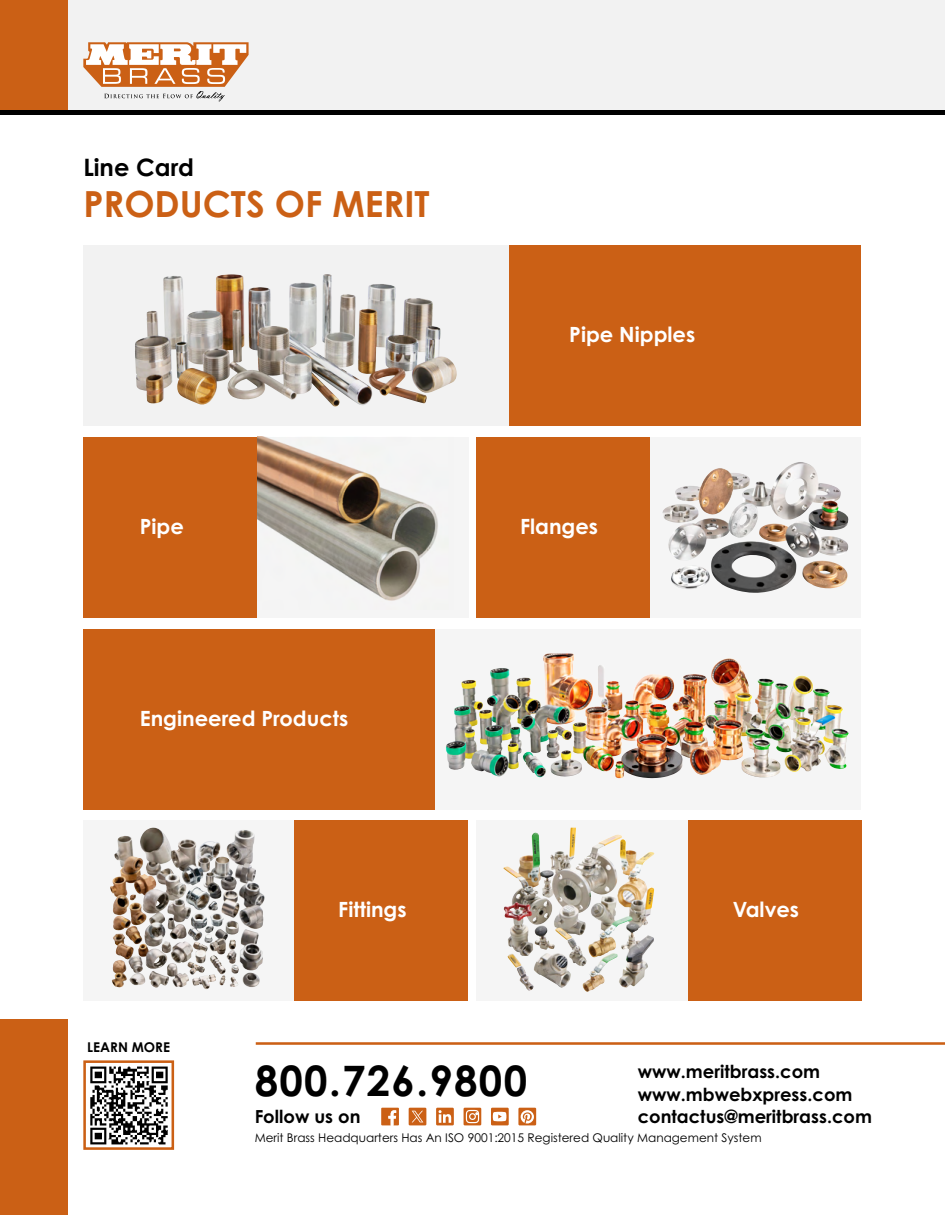
<style>
.page{position:relative;width:945px;height:1215px;background:#fff}
.page>*{position:absolute;margin:0;border:0;box-sizing:border-box;transform-origin:0 0}
.t1{font:700 42px "Century Gothic Pro";letter-spacing:.03em;color:#000}
.t2{font:700 36px "Century Gothic Pro";color:#cb6015}
.t3{font:700 24px "Century Gothic Pro";color:#000}
.t4{font:700 21px "Century Gothic Pro";color:#fff}
.t5{font:700 18px/22.5px "Century Gothic Pro";color:#000}
.t6{font:700 13.5px "Century Gothic Pro";color:#000}
.t7{font:12px "Century Gothic Pro";color:#000}
</style>
<div class="page">
<svg style="left:83px;top:245px;width:427px;height:181px;fill:#f2f2f2"></svg>
<div style="left:68px;top:0;width:877px;height:112px;background:#f2f2f2"></div>
<div style="left:0;top:0;width:68px;height:112px;background:#cb6015"></div>
<svg style="left:83px;top:42px;width:166px;height:60px"></svg>
<hr style="left:0;top:110px;width:945px;height:4px;background:#000">
<div style="left:0;top:1019px;width:68px;height:196px;background:#cb6015"></div>
<img style="left:135px;top:275px;width:90px;height:81px">
<img style="left:90px;top:1066px;width:78px;height:79px">
<div style="left:83px;top:1060px;width:91px;height:90px;border:3px solid #cb6015"></div>
<hr style="left:256px;top:1042px;width:689px;height:3px;background:#cb6015">
<svg style="left:464px;top:1108px;width:17px;height:17px"></svg>
<svg style="left:466px;top:1110px;width:13px;height:13px"></svg>
<svg style="left:436px;top:1108px;width:18px;height:17px"></svg>
<svg style="left:439px;top:1110px;width:12px;height:13px"></svg>
<svg style="left:381px;top:1108px;width:18px;height:17px"></svg>
<svg style="left:491px;top:1108px;width:18px;height:17px"></svg>
<svg style="left:493px;top:1112px;width:13px;height:9px"></svg>
<div style="left:518px;top:1108px;width:18px;height:17px;background:#cb6015"></div>
<svg style="left:521px;top:1110px;width:13px;height:13px"></svg>
<div style="left:510px;top:245px;width:351px;height:181px;background:#cb6015"></div>
<div style="left:257px;top:437px;width:211px;height:181px;background:#f5f5f5"></div>
<div style="left:83px;top:437px;width:174px;height:181px;background:#cb6015"></div>
<img style="left:662px;top:461px;width:187px;height:132px">
<div style="left:476px;top:437px;width:174px;height:181px;background:#cb6015"></div>
<img style="left:257px;top:437px;width:181px;height:164px">
<img style="left:668px;top:465px;width:180px;height:96px">
<img style="left:445px;top:653px;width:404px;height:126px">
<div style="left:83px;top:629px;width:352px;height:181px;background:#cb6015"></div>
<img style="left:446px;top:654px;width:101px;height:108px">
<svg style="left:111px;top:827px;width:154px;height:163px"></svg>
<div style="left:294px;top:820px;width:174px;height:181px;background:#cb6015"></div>
<img style="left:503px;top:827px;width:152px;height:165px">
<div style="left:688px;top:820px;width:174px;height:181px;background:#cb6015"></div>
<img style="left:110px;top:828px;width:56px;height:88px">
<img style="left:503px;top:828px;width:67px;height:78px">
<div style="left:409px;top:1108px;width:17px;height:17px;background:#cb6015"></div>
<svg style="left:412px;top:1111px;width:11px;height:11px"></svg>
<h3 class="t3" style="left:83px;top:152px;width:112px">Line Card</h3>
<h2 class="t2" style="left:83px;top:182px;width:348px">PRODUCTS OF MERIT</h2>
<h3 class="t4" style="left:569px;top:322px;width:127px">Pipe Nipples</h3>
<h3 class="t4" style="left:140px;top:513px;width:46px">Pipe</h3>
<h3 class="t4" style="left:520px;top:513px;width:80px">Flanges</h3>
<h3 class="t4" style="left:140px;top:705px;width:210px">Engineered Products</h3>
<p class="t6" style="left:87px;top:1039px;width:84px">LEARN MORE</p>
<h3 class="t4" style="left:338px;top:897px;width:70px">Fittings</h3>
<h3 class="t4" style="left:733px;top:897px;width:68px">Valves</h3>
<h1 class="t1" style="left:255px;top:1054px;width:274px">800.726.9800</h1>
<h3 class="t5" style="left:255px;top:1105px;width:107px">Follow us on</h3>
<h3 class="t5" style="left:638px;top:1060px;width:236px">www.meritbrass.com www.mbwebxpress.com contactus@meritbrass.com</h3>
<p class="t7" style="left:255px;top:1130px;width:509px">Merit Brass Headquarters Has An ISO 9001:2015 Registered Quality Management System</p>
</div>
